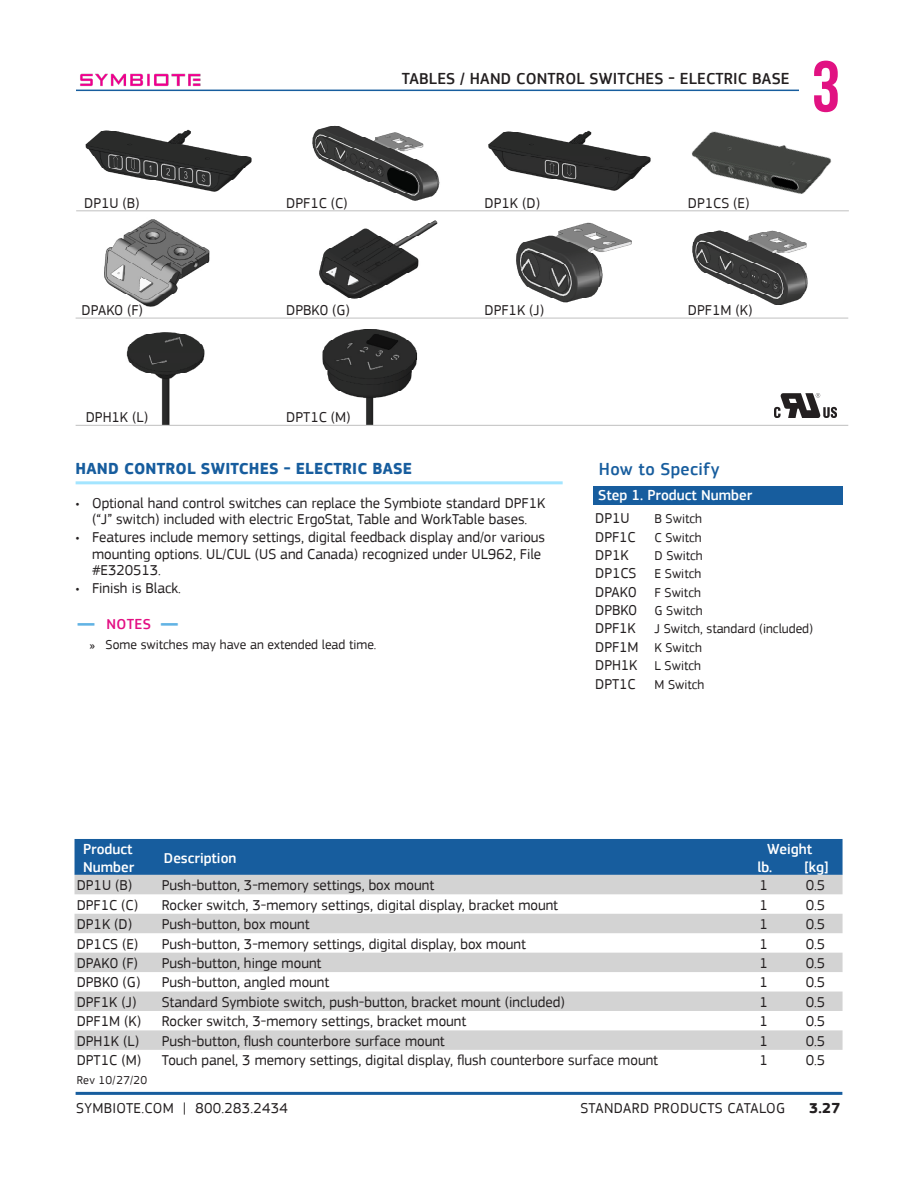
<style>
.page{position:relative;width:918px;height:1188px;background:#fff}
.page>*{position:absolute;margin:0;border:0;box-sizing:border-box;transform-origin:0 0}
.t1{font:72px "Bebas Neue";color:#e11282}
.t2{font:500 18px "PF Square Sans Pro";letter-spacing:.02em;color:#175d9e}
.t3{font:500 16.5px "PF Square Sans Pro";letter-spacing:.01em;color:#231f20}
.CAT_Product_Name_Fee{font:700 16.5px "PF Square Sans Pro";letter-spacing:.01em;color:#175d9e}
.Spreadsheet_Body-Tex{font:15px/16.5px "PF Square Sans Pro";color:#231f20;text-align:center}
.Spreadsheet_Body-Tex-2{font:15px "PF Square Sans Pro";letter-spacing:.02em;color:#231f20}
.Spreadsheet_Header-R{font:500 15px "PF Square Sans Pro";color:#fff}
.CAT_How_to_Specify_S{font:500 15px "PF Square Sans Pro";color:#fff}
.Spreadsheet_Header-C{font:500 15px "PF Square Sans Pro";color:#fff}
.CAT_NOTES_Header{font:500 15px "PF Square Sans Pro";letter-spacing:.03em;color:#e30f83}
.t4{font:700 15px "PF Square Sans Pro";color:#231f20}
.t5{font:13.5px "PF Square Sans Pro";color:#231f20}
.t6{font:12px "PF Square Sans Pro";letter-spacing:.02em;color:#231f20}
.s1{font-weight:900;font-size:18px;color:#62b3e4}
</style>
<div class="page">
<hr style="left:76px;top:481px;width:487px;height:3px;background:#a3e5ff">
<img style="left:691px;top:131px;width:141px;height:63px">
<img style="left:488px;top:130px;width:163px;height:61px">
<img style="left:85px;top:129px;width:167px;height:63px">
<img style="left:75px;top:219px;width:166px;height:99px">
<img style="left:280px;top:220px;width:182px;height:98px">
<img style="left:312px;top:125px;width:128px;height:76px">
<img style="left:516px;top:222px;width:116px;height:81px">
<img style="left:680px;top:230px;width:165px;height:88px">
<img style="left:91px;top:332px;width:129px;height:93px">
<img style="left:285px;top:329px;width:145px;height:96px">
<img style="left:774px;top:394px;width:63px;height:24px">
<hr style="left:76px;top:210px;width:773px;height:1px;background:#c0c0c0">
<hr style="left:76px;top:318px;width:772px;height:1px;background:#c0c0c0">
<hr style="left:76px;top:425px;width:772px;height:1px;background:#c0c0c0">
<div style="left:593px;top:487px;width:249px;height:18px;background:#175d9e"></div>
<div style="left:75px;top:839px;width:768px;height:36px;background:#175d9e"></div>
<svg style="left:75px;top:875px;width:768px;height:175px;fill:#d3d3d3"></svg>
<img style="left:76px;top:73px;width:125px;height:17px">
<hr style="left:0;top:90px;width:843px;height:1px;background:#175d9e">
<hr style="left:76px;top:1092px;width:766px;height:3px;background:#175d9e">
<div style="left:0;top:70px;width:76px;height:32px;background:#fff"></div>
<div style="left:799px;top:55px;width:98px;height:69px;background:#fff"></div>
<p class="t3" style="left:402px;top:69px;width:226px">TABLES / Hand Control Switches</p>
<p class="t3" style="left:668px;top:69px;width:30px">- Elect</p>
<p class="t3" style="left:724px;top:69px;width:49px">ric Base</p>
<h1 class="t1" style="left:812px;top:47px;width:30px">3</h1>
<p class="Spreadsheet_Body-Tex" style="left:84px;top:195px;width:57px">DP1U (B)</p>
<p class="Spreadsheet_Body-Tex" style="left:484px;top:195px;width:57px">DP1K (D)</p>
<p class="Spreadsheet_Body-Tex" style="left:688px;top:195px;width:63px">DP1CS (E)</p>
<p class="Spreadsheet_Body-Tex" style="left:286px;top:195px;width:63px">DPF1C (C)</p>
<p class="Spreadsheet_Body-Tex" style="left:82px;top:302px;width:63px">DPAK0 (F)</p>
<p class="Spreadsheet_Body-Tex" style="left:286px;top:302px;width:65px">DPBK0 (G)</p>
<p class="Spreadsheet_Body-Tex" style="left:484px;top:302px;width:61px">DPF1K (J)</p>
<p class="Spreadsheet_Body-Tex" style="left:688px;top:302px;width:66px">DPF1M (K)</p>
<p class="Spreadsheet_Body-Tex" style="left:86px;top:409px;width:64px">DPH1K (L)</p>
<p class="Spreadsheet_Body-Tex" style="left:286px;top:409px;width:66px">DPT1C (M)</p>
<p class="CAT_Product_Name_Fee" style="left:76px;top:459px;width:338px">HAND CONTROL SWITCHES - ELECTRIC BASE</p>
<p class="Spreadsheet_Body-Tex" style="left:76px;top:495px;width:471px">• Optional hand control switches can replace the Symbiote standard DPF1K (“J” switch) included with electric ErgoStat, Table and WorkTable bases.</p>
<p class="Spreadsheet_Body-Tex" style="left:92px;top:529px;width:455px;text-align:left;text-indent:-16px">• Features include memory settings, digital feedback display and/or various mounting options. UL/CUL (US and Canada) recognized under UL962, File #E320513.</p>
<p class="Spreadsheet_Body-Tex" style="left:76px;top:580px;width:106px">• Finish is Black.</p>
<p class="CAT_NOTES_Header" style="left:77px;top:615px;width:103px"><span class="s1">—</span> NOTES <span class="s1">—</span></p>
<p class="t5" style="left:89px;top:637px;width:287px">» Some switches may have an extended lead time.</p>
<p class="t2" style="left:599px;top:459px;width:122px">How to Specify</p>
<p class="CAT_How_to_Specify_S" style="left:598px;top:486px;width:155px">Step 1. Product Number</p>
<p class="Spreadsheet_Body-Tex" style="left:595px;top:510px;width:36px">DP1U</p>
<p class="t5" style="left:654px;top:511px;width:49px">B Switch</p>
<p class="Spreadsheet_Body-Tex" style="left:595px;top:529px;width:42px">DPF1C</p>
<p class="t5" style="left:654px;top:529px;width:49px">C Switch</p>
<p class="Spreadsheet_Body-Tex" style="left:595px;top:547px;width:35px">DP1K</p>
<p class="t5" style="left:654px;top:548px;width:50px">D Switch</p>
<p class="Spreadsheet_Body-Tex" style="left:595px;top:565px;width:43px">DP1CS</p>
<p class="t5" style="left:654px;top:566px;width:48px">E Switch</p>
<p class="Spreadsheet_Body-Tex" style="left:595px;top:584px;width:43px">DPAK0</p>
<p class="t5" style="left:654px;top:584px;width:48px">F Switch</p>
<p class="Spreadsheet_Body-Tex" style="left:595px;top:602px;width:43px">DPBK0</p>
<p class="t5" style="left:654px;top:603px;width:50px">G Switch</p>
<p class="Spreadsheet_Body-Tex" style="left:595px;top:620px;width:42px">DPF1K</p>
<p class="t5" style="left:654px;top:621px;width:160px">J Switch, standard (included)</p>
<p class="Spreadsheet_Body-Tex" style="left:595px;top:639px;width:45px">DPF1M</p>
<p class="t5" style="left:654px;top:640px;width:49px">K Switch</p>
<p class="Spreadsheet_Body-Tex" style="left:595px;top:657px;width:44px">DPH1K</p>
<p class="t5" style="left:654px;top:658px;width:48px">L Switch</p>
<p class="Spreadsheet_Body-Tex" style="left:595px;top:675px;width:42px">DPT1C</p>
<p class="t5" style="left:654px;top:676px;width:52px">M Switch</p>
<p class="Spreadsheet_Header-R" style="left:83px;top:841px;width:51px">Product</p>
<p class="Spreadsheet_Header-C" style="left:767px;top:841px;width:46px">Weight</p>
<p class="Spreadsheet_Header-R" style="left:164px;top:849px;width:74px">Description</p>
<p class="Spreadsheet_Header-R" style="left:83px;top:859px;width:53px">Number</p>
<p class="Spreadsheet_Header-C" style="left:757px;top:859px;width:16px">lb.</p>
<p class="Spreadsheet_Header-C" style="left:805px;top:859px;width:25px">[kg]</p>
<p class="Spreadsheet_Body-Tex" style="left:77px;top:877px;width:57px">DP1U (B)</p>
<p class="Spreadsheet_Body-Tex" style="left:162px;top:877px;width:274px">Push-button, 3-memory settings, box mount</p>
<p class="Spreadsheet_Body-Tex" style="left:760px;top:877px;width:10px">1</p>
<p class="Spreadsheet_Body-Tex" style="left:806px;top:877px;width:21px">0.5</p>
<p class="Spreadsheet_Body-Tex" style="left:77px;top:897px;width:63px">DPF1C (C)</p>
<p class="Spreadsheet_Body-Tex" style="left:162px;top:897px;width:398px">Rocker switch, 3-memory settings, digital display, bracket mount</p>
<p class="Spreadsheet_Body-Tex" style="left:760px;top:897px;width:10px">1</p>
<p class="Spreadsheet_Body-Tex" style="left:806px;top:897px;width:21px">0.5</p>
<p class="Spreadsheet_Body-Tex" style="left:77px;top:916px;width:57px">DP1K (D)</p>
<p class="Spreadsheet_Body-Tex" style="left:162px;top:916px;width:149px">Push-button, box mount</p>
<p class="Spreadsheet_Body-Tex" style="left:760px;top:916px;width:10px">1</p>
<p class="Spreadsheet_Body-Tex" style="left:806px;top:916px;width:21px">0.5</p>
<p class="Spreadsheet_Body-Tex" style="left:77px;top:935px;width:63px">DP1CS (E)</p>
<p class="Spreadsheet_Body-Tex" style="left:162px;top:935px;width:366px">Push-button, 3-memory settings, digital display, box mount</p>
<p class="Spreadsheet_Body-Tex" style="left:760px;top:935px;width:10px">1</p>
<p class="Spreadsheet_Body-Tex" style="left:806px;top:935px;width:21px">0.5</p>
<p class="Spreadsheet_Body-Tex" style="left:77px;top:955px;width:63px">DPAK0 (F)</p>
<p class="Spreadsheet_Body-Tex" style="left:162px;top:955px;width:161px">Push-button, hinge mount</p>
<p class="Spreadsheet_Body-Tex" style="left:760px;top:955px;width:10px">1</p>
<p class="Spreadsheet_Body-Tex" style="left:806px;top:955px;width:21px">0.5</p>
<p class="Spreadsheet_Body-Tex" style="left:77px;top:974px;width:65px">DPBK0 (G)</p>
<p class="Spreadsheet_Body-Tex" style="left:162px;top:974px;width:169px">Push-button, angled mount</p>
<p class="Spreadsheet_Body-Tex" style="left:760px;top:974px;width:10px">1</p>
<p class="Spreadsheet_Body-Tex" style="left:806px;top:974px;width:21px">0.5</p>
<p class="Spreadsheet_Body-Tex" style="left:77px;top:994px;width:61px">DPF1K (J)</p>
<p class="Spreadsheet_Body-Tex" style="left:162px;top:994px;width:404px">Standard Symbiote switch, push-button, bracket mount (included)</p>
<p class="Spreadsheet_Body-Tex" style="left:760px;top:994px;width:10px">1</p>
<p class="Spreadsheet_Body-Tex" style="left:806px;top:994px;width:21px">0.5</p>
<p class="Spreadsheet_Body-Tex" style="left:77px;top:1013px;width:66px">DPF1M (K)</p>
<p class="Spreadsheet_Body-Tex" style="left:162px;top:1013px;width:306px">Rocker switch, 3-memory settings, bracket mount</p>
<p class="Spreadsheet_Body-Tex" style="left:760px;top:1013px;width:10px">1</p>
<p class="Spreadsheet_Body-Tex" style="left:806px;top:1013px;width:21px">0.5</p>
<p class="Spreadsheet_Body-Tex" style="left:77px;top:1033px;width:64px">DPH1K (L)</p>
<p class="Spreadsheet_Body-Tex" style="left:162px;top:1033px;width:285px">Push-button, flush counterbore surface mount</p>
<p class="Spreadsheet_Body-Tex" style="left:760px;top:1033px;width:10px">1</p>
<p class="Spreadsheet_Body-Tex" style="left:806px;top:1033px;width:21px">0.5</p>
<p class="Spreadsheet_Body-Tex" style="left:77px;top:1052px;width:66px">DPT1C (M)</p>
<p class="Spreadsheet_Body-Tex" style="left:162px;top:1052px;width:498px">Touch panel, 3 memory settings, digital display, flush counterbore surface mount</p>
<p class="Spreadsheet_Body-Tex" style="left:760px;top:1052px;width:10px">1</p>
<p class="Spreadsheet_Body-Tex" style="left:806px;top:1052px;width:21px">0.5</p>
<p class="t6" style="left:77px;top:1073px;width:72px">Rev 10/27/20</p>
<p class="Spreadsheet_Body-Tex-2" style="left:76px;top:1099px;width:213px">SYMBIOTE.COM | 800.283.2434</p>
<p class="Spreadsheet_Body-Tex-2" style="left:580px;top:1099px;width:206px">STANDARD PRODUCTS CATALOG</p>
<p class="t4" style="left:809px;top:1099px;width:33px">3.27</p>
</div>
